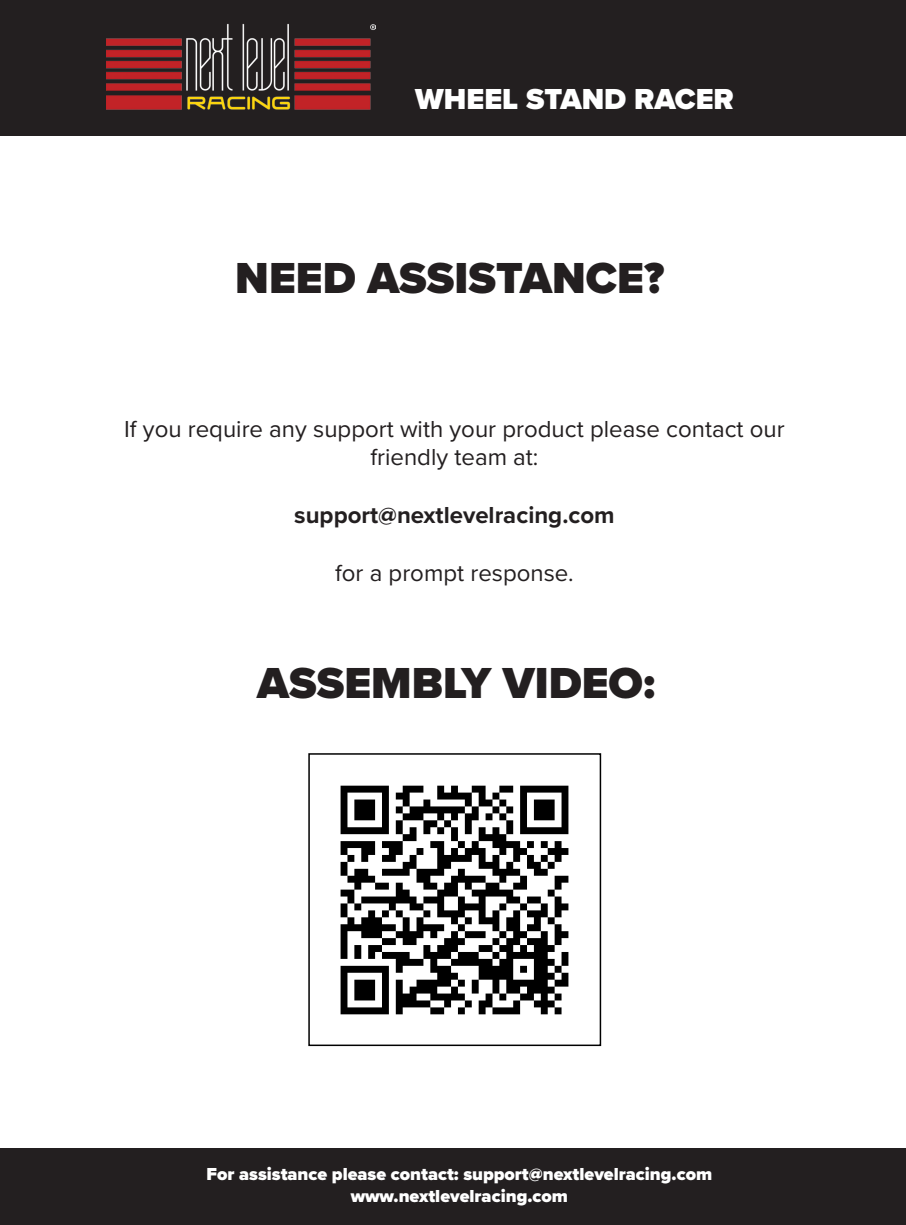
<style>
.page{position:relative;width:906px;height:1225px;background:#fff}
.page>*{position:absolute;margin:0;border:0;box-sizing:border-box;transform-origin:0 0}
.t1{font:900 45px "Proxima Nova";color:#231f20}
.t2{font:900 30px "Proxima Nova";color:#fff}
.t3{font:24px/28.8px "Proxima Nova";color:#231f20;text-align:center}
.t4{font:700 24px "Proxima Nova";color:#231f20}
.t5{font:900 18px/21.6px "Proxima Nova";color:#fff;text-align:center}
</style>
<div class="page">
<div style="left:0;top:0;width:906px;height:135px;background:#231f20"></div>
<img style="left:106px;top:23px;width:269px;height:87px">
<div style="left:0;top:1148px;width:906px;height:77px;background:#231f20"></div>
<img style="left:340px;top:785px;width:229px;height:230px">
<div style="left:308px;top:753px;width:293px;height:293px;border:2px solid #000"></div>
<p class="t2" style="left:415px;top:76px;width:320px">WHEEL STAND RACER</p>
<p class="t1" style="left:235px;top:245px;width:430px">NEED ASSISTANCE?</p>
<p class="t3" style="left:124px;top:413px;width:662px">If you require any support with your product please contact our friendly team at:</p>
<p class="t4" style="left:294px;top:497px;width:322px">support@nextlevelracing.com</p>
<p class="t3" style="left:335px;top:557px;width:240px">for a prompt response.</p>
<p class="t1" style="left:257px;top:649px;width:399px">ASSEMBLY VIDEO:</p>
<p class="t5" style="left:206px;top:1163px;width:507px">For assistance please contact: support@nextlevelracing.com www.nextlevelracing.com</p>
</div>
